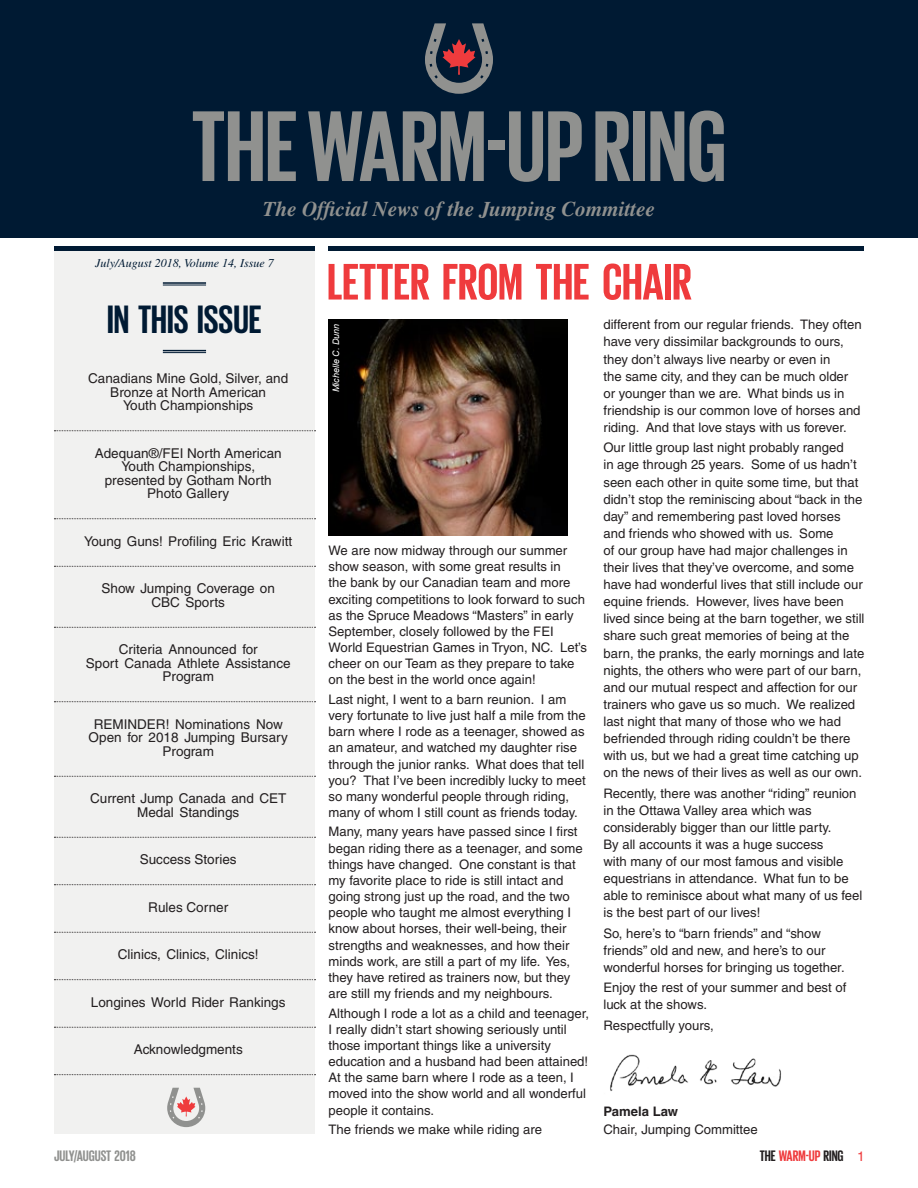
<style>
.page{position:relative;width:918px;height:1188px;background:#fff}
.page>*{position:absolute;margin:0;border:0;box-sizing:border-box;transform-origin:0 0}
.t1{font:700 102.75px "Giorgio Sans";color:#90918f}
.t2{font:700 52.5px "Giorgio Sans";color:#ef3b3d}
.In_This_Issue_-_Head{font:700 40.5px "Giorgio Sans";color:#001a33}
.Folio_Date__Volume{font:italic 700 21px "Times";color:#90918f}
.t3{font:700 15.6px "Giorgio Sans";color:#90918f}
.t4{font:700 15.6px "Giorgio Sans";color:#231f20}
.In_This_Issue_-_Item{font:13.5px/13.5px "Helvetica";color:#231f20;text-align:center}
.Body_Copy{font:13.2px/17.1px "Helvetica";color:#231f20}
.Folio_Date__Volume-2{font:italic 12px "Times";color:#001a33}
.Photo_Credit_-_White{font:italic 9px "Arial";color:#fff}
.s1{font-weight:700}
.s2{color:#ef3b3d}
.s3{font-family:"Helvetica";font-weight:400;font-size:13.5px;color:#ef3b3d}
</style>
<div class="page">
<div style="left:54px;top:246px;width:261px;height:888px;background:#f1f1f0"></div>
<div style="left:0;top:0;width:918px;height:238px;background:#001a33"></div>
<img style="left:328px;top:319px;width:239px;height:217px">
<img style="left:610px;top:1054px;width:172px;height:37px">
<svg style="left:425px;top:23px;width:68px;height:71px"></svg>
<div style="left:54px;top:246px;width:261px;height:5px;background:#001a33"></div>
<div style="left:328px;top:246px;width:536px;height:5px;background:#001a33"></div>
<svg style="left:167px;top:1088px;width:38px;height:39px"></svg>
<svg style="left:54px;top:430px;width:262px;height:1px"></svg>
<svg style="left:54px;top:518px;width:262px;height:1px"></svg>
<svg style="left:54px;top:566px;width:262px;height:1px"></svg>
<svg style="left:54px;top:627px;width:262px;height:1px"></svg>
<svg style="left:54px;top:701px;width:262px;height:1px"></svg>
<svg style="left:54px;top:776px;width:262px;height:1px"></svg>
<svg style="left:54px;top:837px;width:262px;height:1px"></svg>
<svg style="left:54px;top:884px;width:262px;height:1px"></svg>
<svg style="left:54px;top:932px;width:262px;height:1px"></svg>
<svg style="left:54px;top:979px;width:262px;height:1px"></svg>
<svg style="left:54px;top:1027px;width:262px;height:1px"></svg>
<svg style="left:54px;top:1074px;width:262px;height:1px"></svg>
<hr style="left:163px;top:350px;width:43px;height:1px;background:#001a33">
<hr style="left:163px;top:352px;width:43px;height:1px;background:#001a33">
<hr style="left:163px;top:282px;width:43px;height:2px;background:#001a33">
<hr style="left:163px;top:285px;width:43px;height:1px;background:#001a33">
<p class="t1" style="left:192px;top:95px;width:536px">THE WARM-UP RING</p>
<p class="Folio_Date__Volume" style="left:263px;top:197px;width:394px">The Official News of the Jumping Committee</p>
<p class="Folio_Date__Volume-2" style="left:95px;top:256px;width:180px">July/August 2018, Volume 14, Issue 7</p>
<p class="In_This_Issue_-_Head" style="left:107px;top:299px;width:156px">IN THIS ISSUE</p>
<p class="In_This_Issue_-_Item" style="left:88px;top:372px;width:202px">Canadians Mine Gold, Silver, and<br>Bronze at North American<br>Youth Championships</p>
<p class="In_This_Issue_-_Item" style="left:95px;top:446px;width:189px">Adequan®/FEI North American<br>Youth Championships, presented by Gotham North<br>Photo Gallery</p>
<p class="In_This_Issue_-_Item" style="left:84px;top:534px;width:209px">Young Guns! Profiling Eric Krawitt</p>
<p class="In_This_Issue_-_Item" style="left:102px;top:582px;width:175px">Show Jumping Coverage on<br>CBC Sports</p>
<p class="In_This_Issue_-_Item" style="left:86px;top:643px;width:206px">Criteria Announced for<br>Sport Canada Athlete Assistance<br>Program</p>
<p class="In_This_Issue_-_Item" style="left:89px;top:717px;width:201px">REMINDER! Nominations Now<br>Open for 2018 Jumping Bursary<br>Program</p>
<p class="In_This_Issue_-_Item" style="left:90px;top:792px;width:198px">Current Jump Canada and CET<br>Medal Standings</p>
<p class="In_This_Issue_-_Item" style="left:140px;top:853px;width:98px">Success Stories</p>
<p class="In_This_Issue_-_Item" style="left:148px;top:900px;width:81px">Rules Corner</p>
<p class="In_This_Issue_-_Item" style="left:118px;top:948px;width:142px">Clinics, Clinics, Clinics!</p>
<p class="In_This_Issue_-_Item" style="left:91px;top:995px;width:196px">Longines World Rider Rankings</p>
<p class="In_This_Issue_-_Item" style="left:134px;top:1043px;width:111px">Acknowledgments</p>
<p class="t2" style="left:327px;top:255px;width:366px">LETTER FROM THE CHAIR</p>
<p class="Photo_Credit_-_White" style="left:330px;top:392px;width:70px;rotate:-90deg">Michelle C. Dunn</p>
<p class="Body_Copy" style="left:328px;top:542px;width:260px;line-height:16.2px">We are now midway through our summer show season, with some great results in<br>the bank by our Canadian team and more exciting competitions to look forward to such as the Spruce Meadows “Masters” in early September, closely followed by the FEI World Equestrian Games in Tryon, NC. Let’s cheer on our Team as they prepare to take on the best in the world once again!</p>
<p class="Body_Copy" style="left:328px;top:691px;width:259px;line-height:16.2px">Last night, I went to a barn reunion. I am very fortunate to live just half a mile from the barn where I rode as a teenager, showed as an amateur, and watched my daughter rise through the junior ranks. What does that tell you? That I’ve been incredibly lucky to meet so many wonderful people through riding, many of whom I still count as friends today.</p>
<p class="Body_Copy" style="left:328px;top:824px;width:256px;line-height:16.2px">Many, many years have passed since I first began riding there as a teenager, and some things have changed. One constant is that my favorite place to ride is still intact and going strong just up the road, and the two people who taught me almost everything I know about horses, their well-being, their strengths and weaknesses, and how their minds work, are still a part of my life. Yes, they have retired as trainers now, but they are still my friends and my neighbours.</p>
<p class="Body_Copy" style="left:328px;top:1005px;width:262px;line-height:16.2px">Although I rode a lot as a child and teenager, I really didn’t start showing seriously until those important things like a university education and a husband had been attained!<br>At the same barn where I rode as a teen, I moved into the show world and all wonderful people it contains.</p>
<p class="Body_Copy" style="left:328px;top:1121px;width:215px">The friends we make while riding are</p>
<p class="Body_Copy" style="left:603px;top:316px;width:260px">different from our regular friends. They often have very dissimilar backgrounds to ours, they don’t always live nearby or even in<br>the same city, and they can be much older or younger than we are. What binds us in friendship is our common love of horses and riding. And that love stays with us forever.</p>
<p class="Body_Copy" style="left:603px;top:439px;width:263px">Our little group last night probably ranged<br>in age through 25 years. Some of us hadn’t seen each other in quite some time, but that didn’t stop the reminiscing about “back in the day” and remembering past loved horses and friends who showed with us. Some<br>of our group have had major challenges in their lives that they’ve overcome, and some have had wonderful lives that still include our equine friends. However, lives have been lived since being at the barn together, we still share such great memories of being at the barn, the pranks, the early mornings and late nights, the others who were part of our barn, and our mutual respect and affection for our trainers who gave us so much. We realized last night that many of those who we had befriended through riding couldn’t be there with us, but we had a great time catching up on the news of their lives as well as our own.</p>
<p class="Body_Copy" style="left:603px;top:784px;width:260px">Recently, there was another “riding” reunion in the Ottawa Valley area which was considerably bigger than our little party.<br>By all accounts it was a huge success<br>with many of our most famous and visible equestrians in attendance. What fun to be able to reminisce about what many of us feel is the best part of our lives!</p>
<p class="Body_Copy" style="left:603px;top:925px;width:243px">So, here’s to “barn friends” and “show friends” old and new, and here’s to our wonderful horses for bringing us together.</p>
<p class="Body_Copy" style="left:603px;top:979px;width:245px">Enjoy the rest of your summer and best of luck at the shows.</p>
<p class="Body_Copy" style="left:603px;top:1017px;width:112px">Respectfully yours,</p>
<p class="Body_Copy" style="left:603px;top:1103px;width:156px;line-height:17.9px"><span class="s1">Pamela Law<br></span>Chair, Jumping Committee</p>
<p class="t3" style="left:54px;top:1148px;width:83px">JULY/AUGUST 2018</p>
<p class="t4" style="left:760px;top:1148px;width:107px">THE <span class="s2">WARM-UP</span> RING <span class="s3">1</span></p>
</div>
